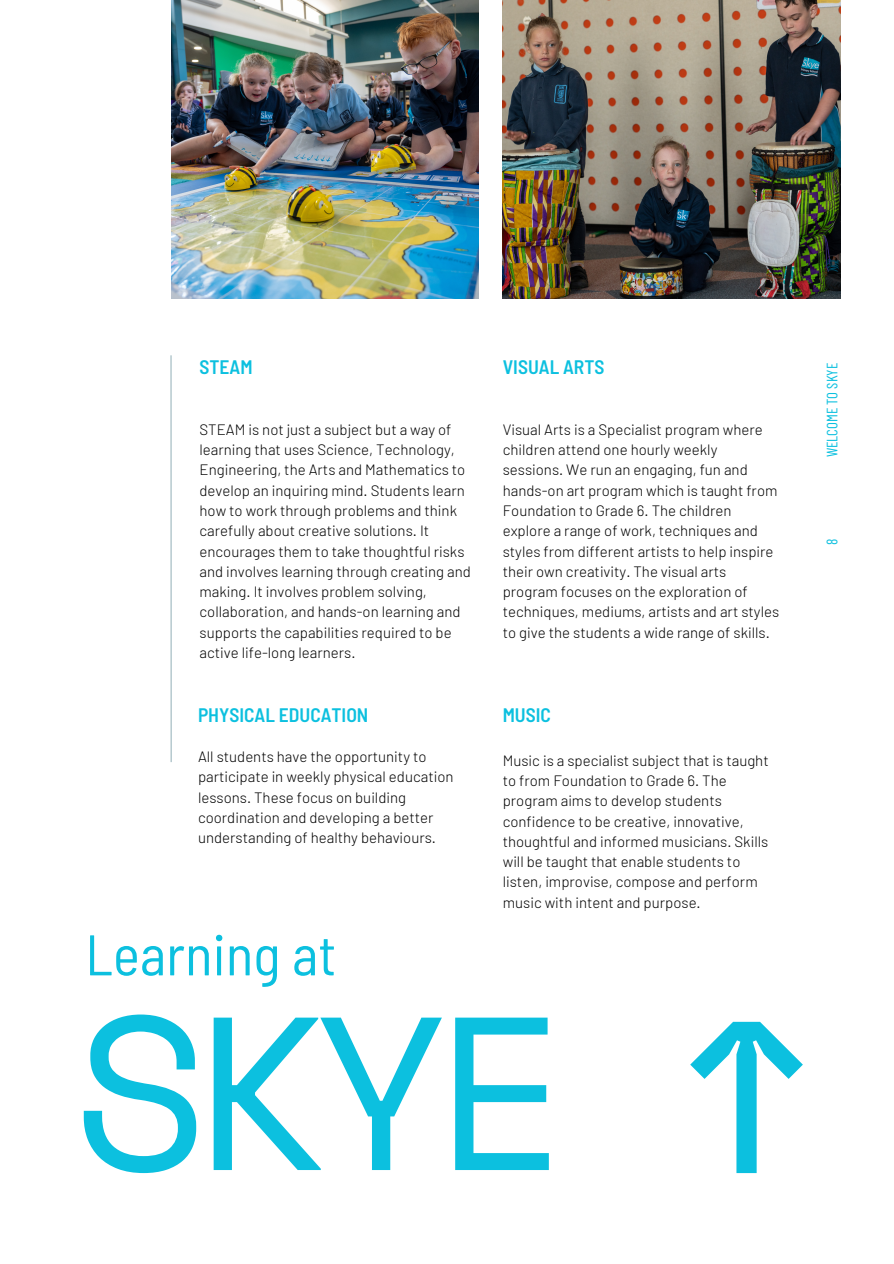
<style>
.page{position:relative;width:894px;height:1264px;background:#fff}
.page>*{position:absolute;margin:0;border:0;box-sizing:border-box;transform-origin:0 0}
.t1{font:279.9px "Space Mono";color:#0cc0df}
.t2{font:217.65px "Space Mono";color:#0cc0df}
.t3{font:semi-condensed 57.15px "Barlow";color:#0cc0df}
.t4{font:600 semi-condensed 19.5px "Barlow";color:#0cc0df}
.t5{font:300 15px/20.2px "Barlow";color:#000001}
.t6{font:15px "Barlow Condensed";color:#0cc0df}
</style>
<div class="page">
<hr style="left:170px;top:355px;width:2px;height:407px;background:#9db7be">
<img style="left:171px;top:0;width:307px;height:299px">
<img style="left:502px;top:0;width:338px;height:299px">
<h3 class="t4" style="left:199px;top:354px;width:55px">STEAM</h3>
<p class="t4" style="left:502px;top:354px;width:103px">VISUAL ARTS</p>
<h3 class="t5" style="left:199px;top:419px;width:273px">STEAM is not just a subject but a way of learning that uses Science, Technology, Engineering, the Arts and Mathematics to develop an inquiring mind. Students learn how to work through problems and think carefully about creative solutions. It encourages them to take thoughtful risks and involves learning through creating and making. It involves problem solving, collaboration, and hands-on learning and supports the capabilities required to be active life-long learners.</h3>
<p class="t5" style="left:502px;top:419px;width:278px">Visual Arts is a Specialist program where children attend one hourly weekly sessions. We run an engaging, fun and hands-on art program which is taught from Foundation to Grade 6. The children explore a range of work, techniques and styles from different artists to help inspire their own creativity. The visual arts program focuses on the exploration of techniques, mediums, artists and art styles to give the students a wide range of skills.</p>
<p class="t4" style="left:198px;top:702px;width:172px">PHYSICAL EDUCATION</p>
<h2 class="t5" style="left:198px;top:746px;width:257px">All students have the opportunity to participate in weekly physical education lessons. These focus on building coordination and developing a better understanding of healthy behaviours.</h2>
<p class="t3" style="left:85px;top:918px;width:252px">Learning at</p>
<h1 class="t4" style="left:502px;top:702px;width:50px">MUSIC</h1>
<p class="t5" style="left:502px;top:749px;width:267px">Music is a specialist subject that is taught to from Foundation to Grade 6. The program aims to develop students confidence to be creative, innovative, thoughtful and informed musicians. Skills will be taught that enable students to listen, improvise, compose and perform music with intent and purpose.</p>
<h3 class="t2" style="left:74px;top:926px;width:495px">SKYE</h3>
<h3 class="t1" style="left:530px;top:1183px;width:173px;rotate:-90deg">→</h3>
<h4 class="t6" style="left:822px;top:457px;width:96px;rotate:-90deg">WELCOME TO SKYE</h4>
<p class="t6" style="left:822px;top:545px;width:8px;rotate:-90deg">8</p>
</div>
